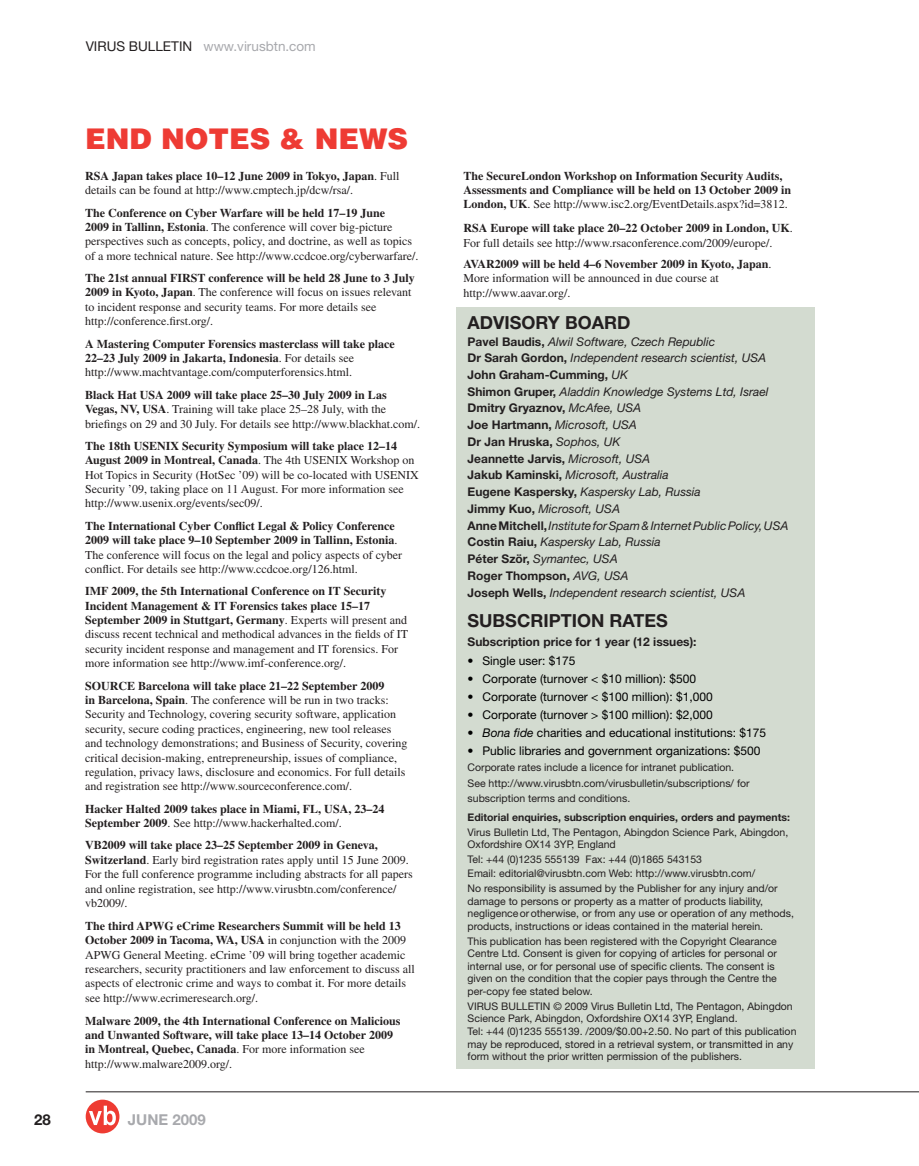
<style>
.page{position:relative;width:919px;height:1166px;background:#fff}
.page>*{position:absolute;margin:0;border:0;box-sizing:border-box;transform-origin:0 0}
.t1{font:900 28.5px "Helvetica";color:#ee3b34}
.t2{font:700 18px "Helvetica Neue";color:#231f20}
.t3{font:700 15px "Helvetica Neue";color:#a8a9ad}
.t4{font:700 15px "Helvetica Neue";color:#231f20}
.t5{font:13.5px "Helvetica Neue";color:#a8a9ad}
.t6{font:12px/14.4px "Times";color:#231f20}
.t7{font:700 12px/14.4px "Times";color:#231f20}
.t8{font:italic 12px/16.6px "Helvetica Neue";color:#231f20}
.t9{font:12px "Helvetica Neue";color:#000}
.t10{font:700 12px "Helvetica Neue";color:#231f20}
.t11{font:10.5px/12.6px "Helvetica Neue";color:#231f20}
.t12{font:700 10.5px "Helvetica Neue";color:#231f20}
.s1{color:#231f20}
.s2{font-weight:700}
.s3{font-weight:400}
.s4{font-weight:700;font-style:normal}
.s5{font-style:italic}
</style>
<div class="page">
<hr style="left:86px;top:1091px;width:832px;height:1px;background:#231f20">
<div style="left:86px;top:1099px;width:33px;height:34px;background:#ee3b32;border-radius:50%"></div>
<svg style="left:89px;top:1105px;width:27px;height:19px"></svg>
<div style="left:456px;top:307px;width:358px;height:760px;background:#d3dbd0"></div>
<p class="t4" style="left:34px;top:1113px;width:18px">28</p>
<p class="t5" style="left:86px;top:41px;width:231px"><span class="s1">VIRUS BULLETIN</span> www.virusbtn.com</p>
<h1 class="t1" style="left:85px;top:128px;width:324px">END NOTES &amp; NEWS</h1>
<p class="t6" style="left:85px;top:169px;width:316px"><span class="s2">RSA Japan takes place 10–12 June 2009 in Tokyo, Japan</span>. Full details can be found at http://www.cmptech.jp/dcw/rsa/.</p>
<p class="t6" style="left:85px;top:206px;width:335px"><span class="s2">The Conference on Cyber Warfare will be held 17–19 June<br>2009 in Tallinn, Estonia</span>. The conference will cover big-picture perspectives such as concepts, policy, and doctrine, as well as topics of a more technical nature. See http://www.ccdcoe.org/cyberwarfare/.</p>
<p class="t6" style="left:85px;top:272px;width:331px"><span class="s2">The 21st annual FIRST conference will be held 28 June to 3 July 2009 in Kyoto, Japan</span>. The conference will focus on issues relevant to incident response and security teams. For more details see http://conference.first.org/.</p>
<p class="t7" style="left:85px;top:337px;width:311px">A Mastering Computer Forensics masterclass will take place<br>22–23 July 2009 in Jakarta, Indonesia<span class="s3">. For details see http://www.machtvantage.com/computerforensics.html.</span></p>
<p class="t6" style="left:85px;top:388px;width:336px"><span class="s2">Black Hat USA 2009 will take place 25–30 July 2009 in Las<br>Vegas, NV, USA</span>. Training will take place 25–28 July, with the briefings on 29 and 30 July. For details see http://www.blackhat.com/.</p>
<p class="t6" style="left:85px;top:439px;width:335px"><span class="s2">The 18th USENIX Security Symposium will take place 12–14<br>August 2009 in Montreal, Canada</span>. The 4th USENIX Workshop on Hot Topics in Security (HotSec ’09) will be co-located with USENIX Security ’09, taking place on 11 August. For more information see http://www.usenix.org/events/sec09/.</p>
<p class="t6" style="left:85px;top:519px;width:318px"><span class="s2">The International Cyber Conflict Legal &amp; Policy Conference 2009 will take place 9–10 September 2009 in Tallinn, Estonia</span>.<br>The conference will focus on the legal and policy aspects of cyber conflict. For details see http://www.ccdcoe.org/126.html.</p>
<p class="t6" style="left:85px;top:585px;width:324px"><span class="s2">IMF 2009, the 5th International Conference on IT Security Incident Management &amp; IT Forensics takes place 15–17<br>September 2009 in Stuttgart, Germany</span>. Experts will present and discuss recent technical and methodical advances in the fields of IT security incident response and management and IT forensics. For more information see http://www.imf-conference.org/.</p>
<p class="t6" style="left:85px;top:679px;width:324px"><span class="s2">SOURCE Barcelona will take place 21–22 September 2009<br>in Barcelona, Spain</span>. The conference will be run in two tracks:<br>Security and Technology, covering security software, application security, secure coding practices, engineering, new tool releases and technology demonstrations; and Business of Security, covering critical decision-making, entrepreneurship, issues of compliance, regulation, privacy laws, disclosure and economics. For full details and registration see http://www.sourceconference.com/.</p>
<p class="t7" style="left:85px;top:802px;width:301px">Hacker Halted 2009 takes place in Miami, FL, USA, 23–24<br>September 2009<span class="s3">. See http://www.hackerhalted.com/.</span></p>
<p class="t6" style="left:85px;top:839px;width:329px"><span class="s2">VB2009 will take place 23–25 September 2009 in Geneva, Switzerland</span>. Early bird registration rates apply until 15 June 2009.<br>For the full conference programme including abstracts for all papers and online registration, see http://www.virusbtn.com/conference/ vb2009/.</p>
<p class="t6" style="left:85px;top:919px;width:331px"><span class="s2">The third APWG eCrime Researchers Summit will be held 13<br>October 2009 in Tacoma, WA, USA</span> in conjunction with the 2009<br>APWG General Meeting. eCrime ’09 will bring together academic researchers, security practitioners and law enforcement to discuss all aspects of electronic crime and ways to combat it. For more details see http://www.ecrimeresearch.org/.</p>
<p class="t7" style="left:85px;top:1014px;width:317px">Malware 2009, the 4th International Conference on Malicious and Unwanted Software, will take place 13–14 October 2009 in Montreal, Quebec, Canada<span class="s3">. For more information see http://www.malware2009.org/.</span></p>
<p class="t3" style="left:128px;top:1113px;width:79px">JUNE 2009</p>
<p class="t7" style="left:463px;top:169px;width:329px">The SecureLondon Workshop on Information Security Audits,<br>Assessments and Compliance will be held on 13 October 2009 in<br>London, UK<span class="s3">. See http://www.isc2.org/EventDetails.aspx?id=3812.</span></p>
<p class="t6" style="left:463px;top:222px;width:331px"><span class="s2">RSA Europe will take place 20–22 October 2009 in London, UK</span>.<br>For full details see http://www.rsaconference.com/2009/europe/.</p>
<p class="t6" style="left:463px;top:258px;width:309px"><span class="s2">AVAR2009 will be held 4–6 November 2009 in Kyoto, Japan</span>.<br>More information will be announced in due course at http://www.aavar.org/.</p>
<h2 class="t2" style="left:467px;top:315px;width:164px">ADVISORY BOARD</h2>
<p class="t8" style="left:467px;top:334px;width:322px"><span class="s4">Pavel Baudis,</span> Alwil Software, Czech Republic<br><span class="s4">Dr Sarah Gordon,</span> Independent research scientist, USA <span class="s4">John Graham-Cumming,</span> UK<br><span class="s4">Shimon Gruper,</span> Aladdin Knowledge Systems Ltd, Israel <span class="s4">Dmitry Gryaznov,</span> McAfee, USA<br><span class="s4">Joe Hartmann,</span> Microsoft, USA<br><span class="s4">Dr Jan Hruska,</span> Sophos, UK<br><span class="s4">Jeannette Jarvis,</span> Microsoft, USA<br><span class="s4">Jakub Kaminski,</span> Microsoft, Australia<br><span class="s4">Eugene Kaspersky,</span> Kaspersky Lab, Russia<br><span class="s4">Jimmy Kuo,</span> Microsoft, USA<br><span class="s4">Anne Mitchell,</span> Institute for Spam &amp; Internet Public Policy, USA <span class="s4">Costin Raiu,</span> Kaspersky Lab, Russia<br><span class="s4">Péter Ször,</span> Symantec, USA<br><span class="s4">Roger Thompson,</span> AVG, USA<br><span class="s4">Joseph Wells,</span> Independent research scientist, USA</p>
<h2 class="t2" style="left:467px;top:613px;width:202px">SUBSCRIPTION RATES</h2>
<p class="t10" style="left:467px;top:636px;width:230px">Subscription price for 1 year (12 issues):</p>
<p class="t9" style="left:467px;top:655px;width:109px">• Single user: $175</p>
<p class="t9" style="left:467px;top:673px;width:230px">• Corporate (turnover &lt; $10 million): $500</p>
<p class="t9" style="left:467px;top:691px;width:246px">• Corporate (turnover &lt; $100 million): $1,000</p>
<p class="t9" style="left:467px;top:709px;width:246px">• Corporate (turnover &gt; $100 million): $2,000</p>
<p class="t9" style="left:467px;top:727px;width:300px">• <span class="s5">Bona fide</span> charities and educational institutions: $175</p>
<p class="t9" style="left:467px;top:745px;width:294px">• Public libraries and government organizations: $500</p>
<p class="t11" style="left:467px;top:759px;width:283px;line-height:16.8px">Corporate rates include a licence for intranet publication.<br>See http://www.virusbtn.com/virusbulletin/subscriptions/ for</p>
<p class="t11" style="left:467px;top:792px;width:164px">subscription terms and conditions.</p>
<p class="t12" style="left:467px;top:813px;width:324px">Editorial enquiries, subscription enquiries, orders and payments:</p>
<p class="t11" style="left:467px;top:826px;width:322px">Virus Bulletin Ltd, The Pentagon, Abingdon Science Park, Abingdon,<br>Oxfordshire OX14 3YP, England</p>
<p class="t11" style="left:467px;top:852px;width:312px;line-height:14.5px">Tel: +44 (0)1235 555139 Fax: +44 (0)1865 543153<br>Email: editorial@virusbtn.com Web: http://www.virusbtn.com/<br>No responsibility is assumed by the Publisher for any injury and/or</p>
<p class="t11" style="left:467px;top:895px;width:328px">damage to persons or property as a matter of products liability, negligence or otherwise, or from any use or operation of any methods, products, instructions or ideas contained in the material herein.</p>
<p class="t11" style="left:467px;top:935px;width:311px">This publication has been registered with the Copyright Clearance Centre Ltd. Consent is given for copying of articles for personal or internal use, or for personal use of specific clients. The consent is given on the condition that the copier pays through the Centre the per-copy fee stated below.</p>
<p class="t11" style="left:467px;top:1000px;width:330px">VIRUS BULLETIN © 2009 Virus Bulletin Ltd, The Pentagon, Abingdon Science Park, Abingdon, Oxfordshire OX14 3YP, England.<br>Tel: +44 (0)1235 555139. /2009/$0.00+2.50. No part of this publication may be reproduced, stored in a retrieval system, or transmitted in any form without the prior written permission of the publishers.</p>
</div>
